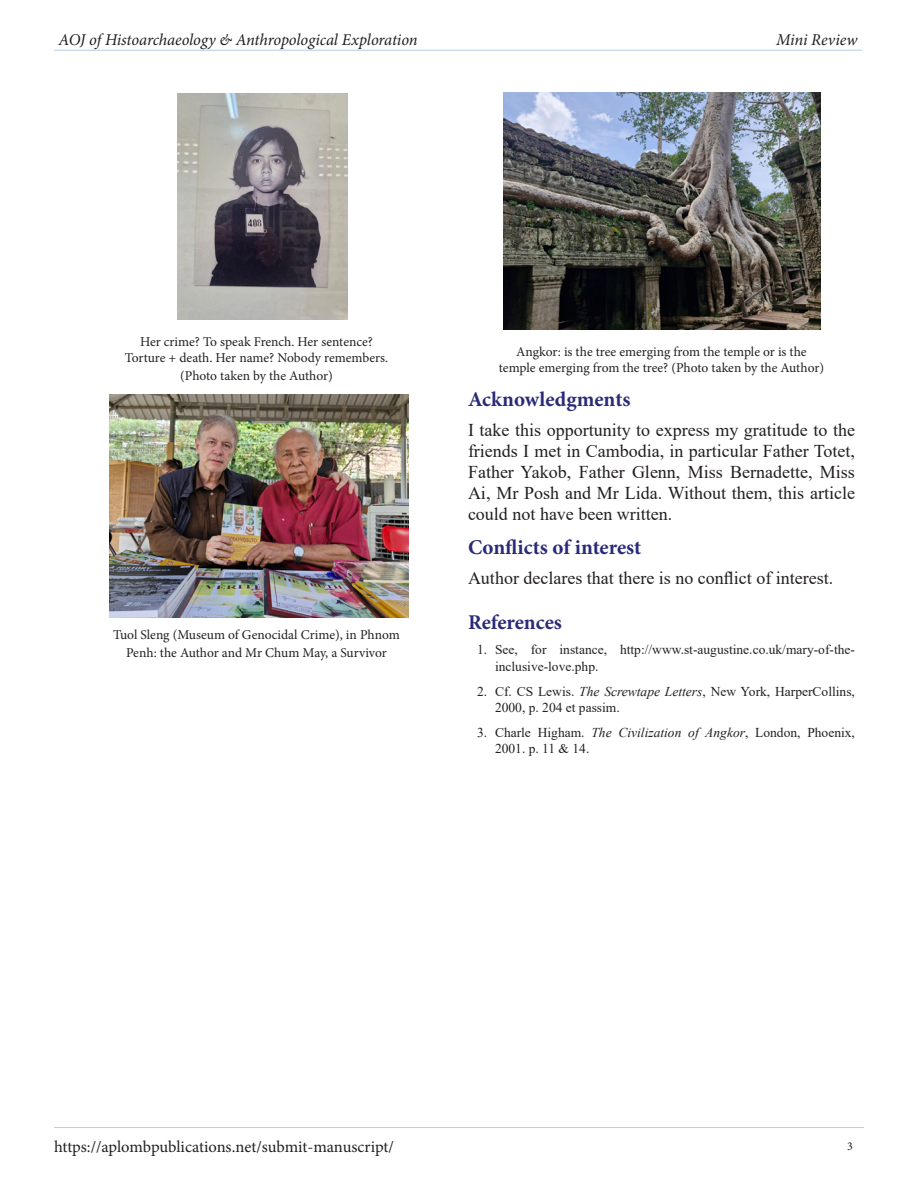
<style>
.page{position:relative;width:918px;height:1188px;background:#fff}
.page>*{position:absolute;margin:0;border:0;box-sizing:border-box;transform-origin:0 0}
.t1{font:700 21px "Minion Pro";color:#2a2a79}
.t2{font:18px/21px "Times New Roman";color:#231f20;text-align:justify}
.t3{font:italic 16.5px "Minion Pro";letter-spacing:-.01em;color:#231f20}
.t4{font:16.5px "Minion Pro";letter-spacing:-.005em;color:#231f20}
.t5{font:13.5px "Minion Pro";letter-spacing:-.005em;color:#231f20}
.t6{font:13.5px/16.2px "Times New Roman";color:#231f20}
.t7{font:12px "Minion Pro";color:#231f20}
.s1{font-style:italic}
</style>
<div class="page">
<hr style="left:54px;top:50px;width:808px;height:1px;background:#b4ceea">
<hr style="left:54px;top:1127px;width:810px;height:1px;background:#b4ceea">
<img style="left:178px;top:93px;width:169px;height:227px">
<img style="left:110px;top:395px;width:298px;height:223px">
<img style="left:503px;top:92px;width:317px;height:238px">
<p class="t3" style="left:58px;top:28px;width:361px">AOJ of Histoarchaeology &amp; Anthropological Exploration</p>
<p class="t3" style="left:776px;top:28px;width:83px">Mini Review</p>
<p class="t5" style="left:140px;top:332px;width:234px">Her crime? To speak French. Her sentence?</p>
<p class="t5" style="left:125px;top:348px;width:265px">Torture + death. Her name? Nobody remembers.</p>
<p class="t5" style="left:180px;top:366px;width:154px">(Photo taken by the Author)</p>
<p class="t5" style="left:113px;top:626px;width:288px">Tuol Sleng (Museum of Genocidal Crime), in Phnom</p>
<p class="t5" style="left:126px;top:644px;width:262px">Penh: the Author and Mr Chum May, a Survivor</p>
<p class="t5" style="left:516px;top:342px;width:292px">Angkor: is the tree emerging from the temple or is the</p>
<p class="t5" style="left:499px;top:358px;width:327px">temple emerging from the tree? (Photo taken by the Author)</p>
<p class="t1" style="left:468px;top:384px;width:164px">Acknowledgments</p>
<p class="t2" style="left:468px;top:419px;width:389px">I take this opportunity to express my gratitude to the friends I met in Cambodia, in particular Father Totet, Father Yakob, Father Glenn, Miss Bernadette, Miss Ai, Mr Posh and Mr Lida. Without them, this article could not have been written.</p>
<p class="t1" style="left:468px;top:533px;width:175px">Conflicts of interest</p>
<p class="t2" style="left:468px;top:567px;width:367px">Author declares that there is no conflict of interest.</p>
<p class="t1" style="left:468px;top:608px;width:95px">References</p>
<p class="t6" style="left:495px;top:641px;width:362px;text-indent:-18px">1. See, for instance, http://www.st-augustine.co.uk/mary-of-the&shy;inclusive-love.php.</p>
<p class="t6" style="left:495px;top:683px;width:362px;text-indent:-18px">2. Cf. CS Lewis. <span class="s1">The Screwtape Letters</span>, New York, HarperCollins,<br>2000, p. 204 et passim.</p>
<p class="t6" style="left:495px;top:724px;width:362px;text-indent:-18px">3. Charle Higham. <span class="s1">The Civilization of Angkor</span>, London, Phoenix,<br>2001. p. 11 &amp; 14.</p>
<p class="t4" style="left:54px;top:1136px;width:341px">https://aplombpublications.net/submit-manuscript/</p>
<p class="t7" style="left:847px;top:1138px;width:7px">3</p>
</div>
